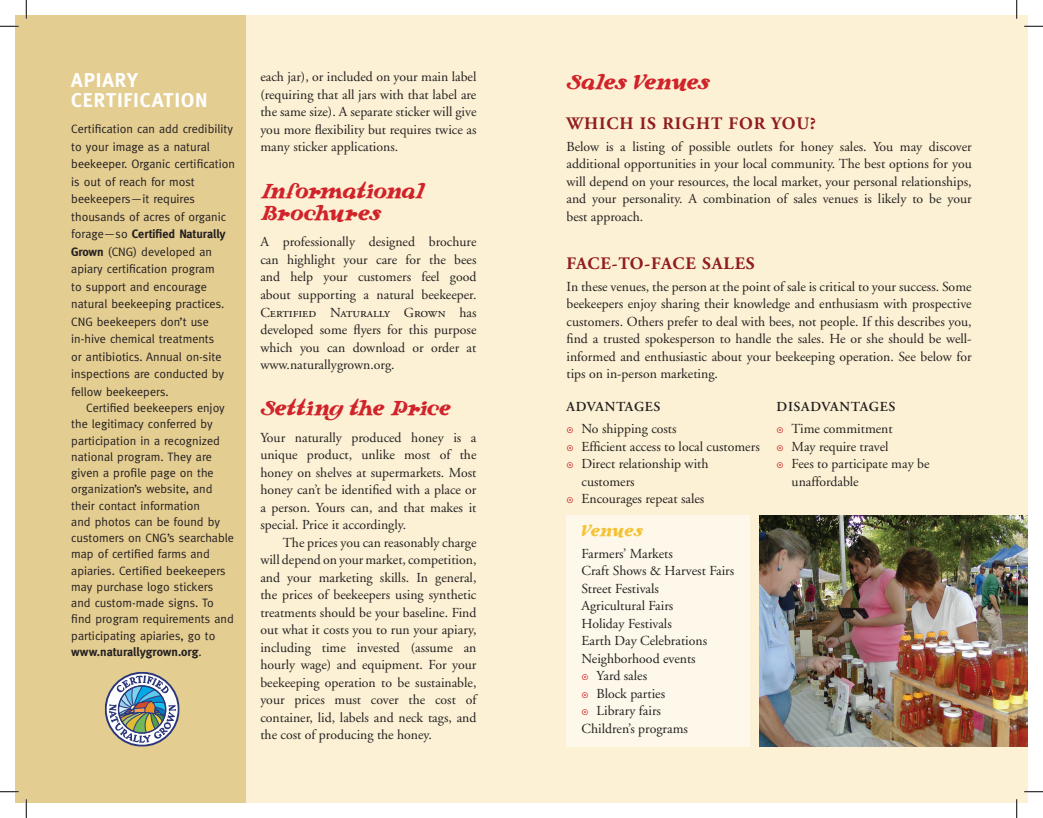
<style>
.page{position:relative;width:1043px;height:818px;background:#fff}
.page>*{position:absolute;margin:0;border:0;box-sizing:border-box;transform-origin:0 0}
.t1{font:22.5px/22.5px "Langhorne";letter-spacing:.01em;color:#d1232a}
.t2{font:700 20px/20px "Meta";letter-spacing:.045em;color:#fff}
.t3{font:700 17.5px "Adobe Garamond";letter-spacing:.05em;color:#911c1f}
.t4{font:17.5px "Langhorne";letter-spacing:.025em;color:#f5c236}
.t5{font:13.75px/17.5px "Adobe Garamond";color:#231f20;text-align:justify}
.t6{font:13.75px "Adobe Garamond Regular SC";color:#231f20}
.t7{font:600 13.75px "Adobe Garamond";letter-spacing:.05em;color:#231f20}
.t8{font:12.25px/16.2px "Meta Normal";color:#231f20}
.t9{font:700 12.25px "Meta";color:#231f20}
.s1{font-family:"Meta Normal";font-weight:400}
.s2{font-family:"Meta";font-weight:700}
.s3{font-family:"Adobe Garamond"}
</style>
<div class="page">
<div style="left:521px;top:15px;width:507px;height:787px;background:#fcf1d4"></div>
<div style="left:566px;top:515px;width:183px;height:231px;background:#fdf8e9"></div>
<div style="left:15px;top:15px;width:506px;height:787px;background:#fcf1d4"></div>
<div style="left:15px;top:15px;width:230px;height:787px;background:#e4cd91"></div>
<img style="left:105px;top:672px;width:75px;height:74px">
<img style="left:759px;top:515px;width:268px;height:231px">
<svg style="left:0;top:25px;width:19px;height:2px"></svg>
<svg style="left:1024px;top:25px;width:18px;height:2px"></svg>
<svg style="left:0;top:791px;width:19px;height:1px"></svg>
<svg style="left:1024px;top:791px;width:18px;height:1px"></svg>
<svg style="left:25px;top:0;width:2px;height:19px"></svg>
<svg style="left:25px;top:799px;width:2px;height:19px"></svg>
<svg style="left:1016px;top:0;width:1px;height:19px"></svg>
<svg style="left:1015px;top:799px;width:2px;height:19px"></svg>
<h2 class="t2" style="left:71px;top:70px;width:138px">Apiary<br>Certification</h2>
<p class="t8" style="left:71px;top:120px;width:165px;line-height:17.5px">Certification can add credibility to your image as a natural beekeeper. Organic certification is out of reach for most beekeepers—it requires thousands of acres of organic</p>
<p class="t9" style="left:71px;top:227px;width:156px"><span class="s1">forage—so</span> Certified Naturally</p>
<p class="t8" style="left:71px;top:242px;width:155px;line-height:17.5px"><span class="s2">Grown</span> (CNG) developed an apiary certification program to support and encourage natural beekeeping practices.<br>CNG beekeepers don’t use in-hive chemical treatments or antibiotics. Annual on-site inspections are conducted by fellow beekeepers.</p>
<p class="t8" style="left:71px;top:399px;width:164px;text-indent:15px">Certified beekeepers enjoy the legitimacy conferred by participation in a recognized national program. They are given a profile page on the organization’s website, and their contact information<br>and photos can be found by customers on CNG’s searchable map of certified farms and apiaries. Certified beekeepers may purchase logo stickers and custom-made signs. To find program requirements and participating apiaries, go to</p>
<p class="t9" style="left:71px;top:644px;width:132px">www.naturallygrown.org<span class="s1">.</span></p>
<p class="t5" style="left:260px;top:69px;width:218px">each jar), or included on your main label (requiring that all jars with that label are the same size). A separate sticker will give you more flexibility but requires twice as many sticker applications.</p>
<h1 class="t1" style="left:260px;top:180px;width:165px">Informational<br>Brochures</h1>
<p class="t5" style="left:260px;top:234px;width:217px">A professionally designed brochure can highlight your care for the bees and help your customers feel good about supporting a natural beekeeper.</p>
<p class="t6" style="left:260px;top:305px;width:217px">Certified Naturally Grown <span class="s3">has</span></p>
<p class="t5" style="left:260px;top:321px;width:217px">developed some flyers for this purpose which you can download or order at www.naturallygrown.org.</p>
<h1 class="t1" style="left:260px;top:398px;width:191px">Setting the Price</h1>
<p class="t5" style="left:260px;top:429px;width:218px">Your naturally produced honey is a unique product, unlike most of the honey on shelves at supermarkets. Most honey can’t be identified with a place or a person. Yours can, and that makes it special. Price it accordingly.</p>
<p class="t5" style="left:260px;top:534px;width:218px;text-indent:22px">The prices you can reasonably charge will depend on your market, competition, and your marketing skills. In general, the prices of beekeepers using synthetic treatments should be your baseline. Find out what it costs you to run your apiary, including time invested (assume an hourly wage) and equipment. For your beekeeping operation to be sustainable, your prices must cover the cost of container, lid, labels and neck tags, and the cost of producing the honey.</p>
<h1 class="t1" style="left:566px;top:72px;width:144px">Sales Venues</h1>
<p class="t3" style="left:566px;top:114px;width:251px">WHICH IS RIGHT FOR YOU?</p>
<p class="t5" style="left:566px;top:138px;width:407px">Below is a listing of possible outlets for honey sales. You may discover additional opportunities in your local community. The best options for you will depend on your resources, the local market, your personal relationships, and your personality. A combination of sales venues is likely to be your best approach.</p>
<p class="t3" style="left:566px;top:254px;width:189px">FACE-TO-FACE SALES</p>
<p class="t5" style="left:566px;top:278px;width:407px">In these venues, the person at the point of sale is critical to your success. Some beekeepers enjoy sharing their knowledge and enthusiasm with prospective customers. Others prefer to deal with bees, not people. If this describes you, find a trusted spokesperson to handle the sales. He or she should be well&shy;informed and enthusiastic about your beekeeping operation. See below for tips on in-person marketing.</p>
<p class="t7" style="left:566px;top:399px;width:95px">ADVANTAGES</p>
<p class="t5" style="left:581px;top:420px;width:180px;text-align:left">No shipping costs<br>Efficient access to local customers<br>Direct relationship with customers<br>Encourages repeat sales</p>
<p class="t4" style="left:581px;top:521px;width:62px">Venues</p>
<p class="t5" style="left:581px;top:545px;width:93px">Farmers’ Markets</p>
<p class="t5" style="left:581px;top:562px;width:154px">Craft Shows &amp; Harvest Fairs</p>
<p class="t5" style="left:581px;top:580px;width:79px">Street Festivals</p>
<p class="t5" style="left:581px;top:597px;width:93px">Agricultural Fairs</p>
<p class="t5" style="left:581px;top:615px;width:92px">Holiday Festivals</p>
<p class="t5" style="left:581px;top:632px;width:127px">Earth Day Celebrations</p>
<p class="t5" style="left:581px;top:650px;width:116px">Neighborhood events</p>
<p class="t5" style="left:596px;top:667px;width:52px">Yard sales</p>
<p class="t5" style="left:596px;top:685px;width:70px">Block parties</p>
<p class="t5" style="left:596px;top:702px;width:66px">Library fairs</p>
<p class="t5" style="left:581px;top:720px;width:108px">Children’s programs</p>
<p class="t7" style="left:776px;top:399px;width:120px">DISADVANTAGES</p>
<p class="t5" style="left:791px;top:420px;width:139px;text-align:left">Time commitment<br>May require travel<br>Fees to participate may be unaffordable</p>
</div>
